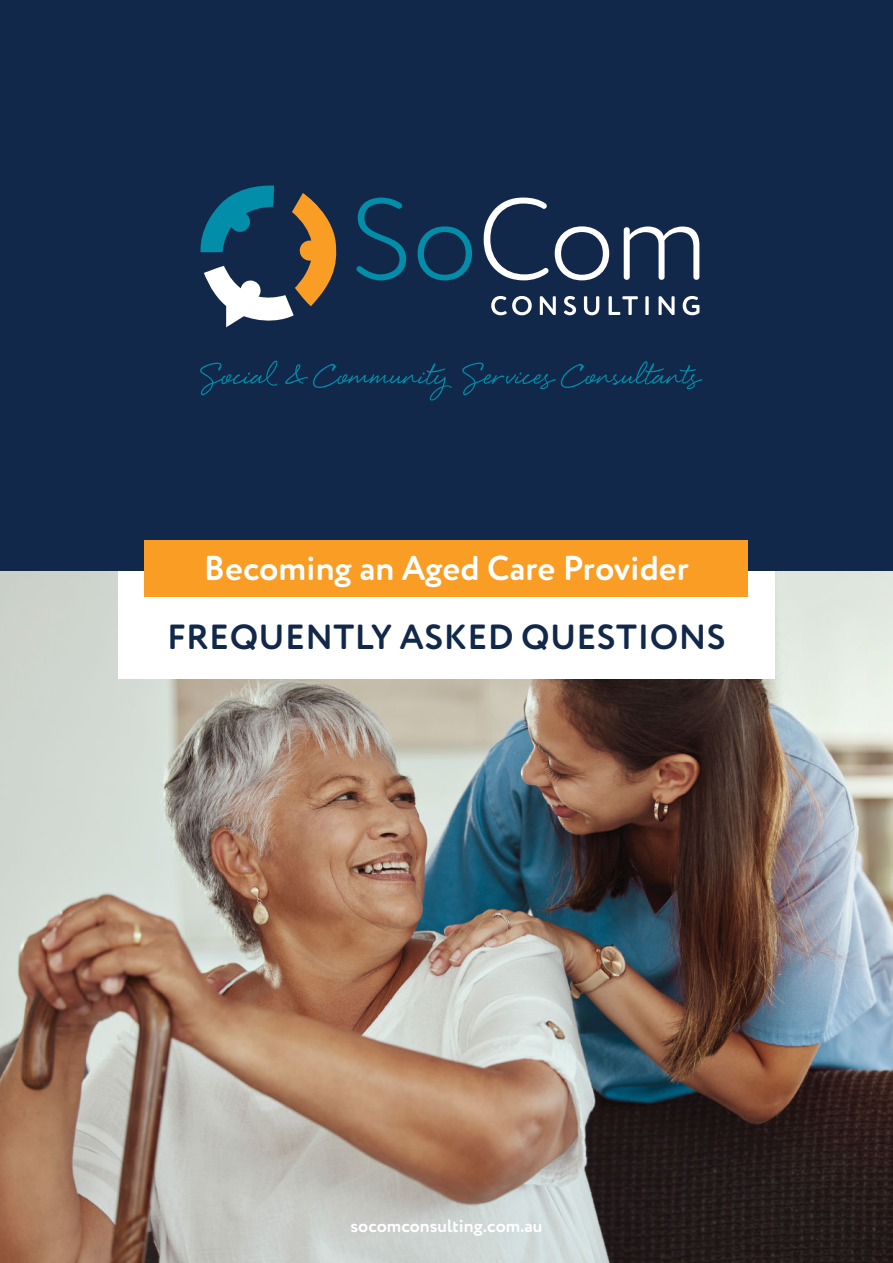
<style>
.page{position:relative;width:893px;height:1263px;background:#fff}
.page>*{position:absolute;margin:0;border:0;box-sizing:border-box;transform-origin:0 0}
.t1{font:700 34.95px "Circe Rounded";letter-spacing:.01em;color:#12284b}
.t2{font:700 34.5px "Circe Rounded";color:#fff}
.t3{font:700 18px "Circe Rounded";color:#fff}
</style>
<div class="page">
<img style="left:0;top:571px;width:893px;height:692px">
<div style="left:0;top:0;width:893px;height:571px;background:#12284b"></div>
<svg style="left:200px;top:185px;width:137px;height:142px"></svg>
<svg style="left:200px;top:361px;width:78px;height:34px"></svg>
<svg style="left:285px;top:363px;width:167px;height:38px"></svg>
<svg style="left:462px;top:361px;width:241px;height:34px"></svg>
<svg style="left:491px;top:296px;width:41px;height:19px"></svg>
<svg style="left:540px;top:296px;width:16px;height:19px"></svg>
<svg style="left:564px;top:296px;width:12px;height:19px"></svg>
<svg style="left:584px;top:296px;width:15px;height:19px"></svg>
<svg style="left:609px;top:296px;width:29px;height:19px"></svg>
<svg style="left:645px;top:296px;width:4px;height:19px"></svg>
<svg style="left:659px;top:296px;width:16px;height:19px"></svg>
<svg style="left:683px;top:296px;width:16px;height:19px"></svg>
<svg style="left:357px;top:198px;width:49px;height:82px"></svg>
<svg style="left:418px;top:226px;width:54px;height:54px"></svg>
<svg style="left:484px;top:198px;width:64px;height:82px"></svg>
<svg style="left:555px;top:226px;width:54px;height:54px"></svg>
<svg style="left:624px;top:226px;width:75px;height:54px"></svg>
<div style="left:118px;top:571px;width:657px;height:108px;background:#fff"></div>
<div style="left:145px;top:540px;width:603px;height:57px;background:#f99d25"></div>
<p class="t2" style="left:204px;top:555px;width:487px">Becoming an Aged Care Provider</p>
<p class="t1" style="left:167px;top:623px;width:560px">FREQUENTLY ASKED QUESTIONS</p>
<p class="t3" style="left:350px;top:1218px;width:194px">socomconsulting.com.au</p>
</div>
